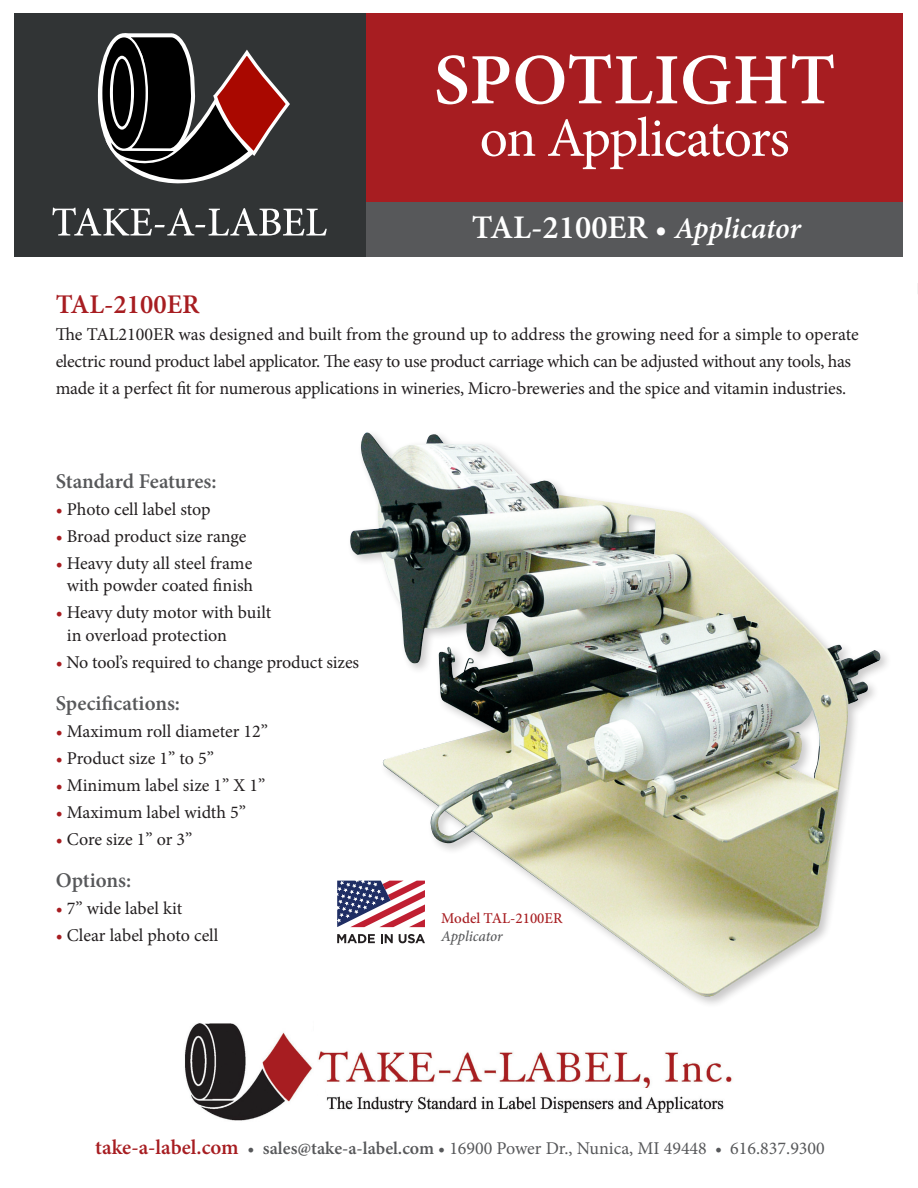
<style>
.page{position:relative;width:918px;height:1188px;background:#fff}
.page>*{position:absolute;margin:0;border:0;box-sizing:border-box;transform-origin:0 0}
.t1{font:600 72.3px "Minion Pro";letter-spacing:.01em;color:#fff}
.t2{font:55.5px "Minion Pro";letter-spacing:-.025em;color:#fff}
.t3{font:600 33px "Minion Pro";color:#fff}
.t4{font:600 27px "Minion Pro";color:#a71d21}
.t5{font:600 21px "Minion Pro";color:#57585a}
.t6{font:18px/22.5px "Minion Pro";letter-spacing:-.01em;color:#231f20}
.t7{font:18px "Minion Pro";color:#57585a}
.t8{font:500 15px "Minion Pro";color:#a71d21}
.t9{font:italic 500 15px "Minion Pro";letter-spacing:-.01em;color:#57585a}
.s1{font-size:30px}
.s2{font-style:italic;font-size:30px}
.s3{color:#a71d21}
.s4{font-weight:600;font-size:21px;color:#a71d21}
.s5{font-weight:600}
</style>
<div class="page">
<img style="left:184px;top:1023px;width:128px;height:98px">
<img style="left:318px;top:1051px;width:414px;height:37px">
<img style="left:326px;top:1096px;width:398px;height:17px">
<div style="left:81px;top:19px;width:837px;height:237px;background:#57585a"></div>
<div style="left:81px;top:0;width:837px;height:201px;background:#a71d21"></div>
<div style="left:0;top:0;width:366px;height:256px;background:#313435"></div>
<div style="left:0;top:0;width:14px;height:283px;background:#fff"></div>
<div style="left:903px;top:0;width:15px;height:283px;background:#fff"></div>
<div style="left:0;top:0;width:918px;height:13px;background:#fff"></div>
<svg style="left:52px;top:208px;width:275px;height:27px"></svg>
<div style="left:98px;top:33px;width:52px;height:125px;background:#fff;border-radius:50%"></div>
<svg style="left:102px;top:37px;width:44px;height:112px"></svg>
<svg style="left:105px;top:33px;width:185px;height:151px"></svg>
<img style="left:350px;top:433px;width:531px;height:565px">
<svg style="left:337px;top:934px;width:38px;height:9px"></svg>
<svg style="left:381px;top:934px;width:12px;height:9px"></svg>
<svg style="left:399px;top:934px;width:26px;height:9px"></svg>
<svg style="left:337px;top:881px;width:88px;height:46px"></svg>
<p class="t1" style="left:434px;top:30px;width:403px">SPOTLIGHT</p>
<p class="t2" style="left:480px;top:101px;width:312px">on Applicators</p>
<p class="t3" style="left:472px;top:204px;width:331px">TAL-2100ER <span class="s1">•</span> <span class="s2">Applicator</span></p>
<p class="t4" style="left:56px;top:285px;width:146px">TAL-2100ER</p>
<p class="t6" style="left:56px;top:321px;width:805px;line-height:27px">The TAL2100ER was designed and built from the ground up to address the growing need for a simple to operate electric round product label applicator. The easy to use product carriage which can be adjusted without any tools, has made it a perfect fit for numerous applications in wineries, Micro-breweries and the spice and vitamin industries.</p>
<p class="t5" style="left:56px;top:467px;width:162px">Standard Features:</p>
<p class="t6" style="left:56px;top:498px;width:156px"><span class="s3">•</span> Photo cell label stop</p>
<p class="t6" style="left:56px;top:525px;width:192px"><span class="s3">•</span> Broad product size range</p>
<p class="t6" style="left:56px;top:552px;width:199px;text-align:right"><span class="s3">•</span> Heavy duty all steel frame with powder coated finish</p>
<p class="t6" style="left:67px;top:601px;width:206px;text-indent:-11px"><span class="s3">•</span> Heavy duty motor with built in overload protection</p>
<p class="t6" style="left:56px;top:651px;width:305px"><span class="s3">•</span> No tool’s required to change product sizes</p>
<p class="t5" style="left:56px;top:689px;width:126px">Specifications:</p>
<p class="t6" style="left:56px;top:720px;width:214px"><span class="s3">•</span> Maximum roll diameter 12”</p>
<p class="t6" style="left:56px;top:747px;width:160px"><span class="s3">•</span> Product size 1” to 5”</p>
<p class="t6" style="left:56px;top:774px;width:211px"><span class="s3">•</span> Minimum label size 1” X 1”</p>
<p class="t6" style="left:56px;top:801px;width:192px"><span class="s3">•</span> Maximum label width 5”</p>
<p class="t6" style="left:56px;top:828px;width:138px"><span class="s3">•</span> Core size 1” or 3”</p>
<p class="t5" style="left:56px;top:866px;width:77px">Options:</p>
<p class="t6" style="left:56px;top:897px;width:128px"><span class="s3">•</span> 7” wide label kit</p>
<p class="t6" style="left:56px;top:924px;width:164px"><span class="s3">•</span> Clear label photo cell</p>
<p class="t8" style="left:441px;top:908px;width:123px">Model TAL-2100ER</p>
<p class="t9" style="left:441px;top:926px;width:63px">Applicator</p>
<p class="t7" style="left:95px;top:1137px;width:731px"><span class="s4">take-a-label.com</span> • <span class="s5">sales@take-a-label.com</span> • 16900 Power Dr., Nunica, MI 49448 • 616.837.9300</p>
</div>
